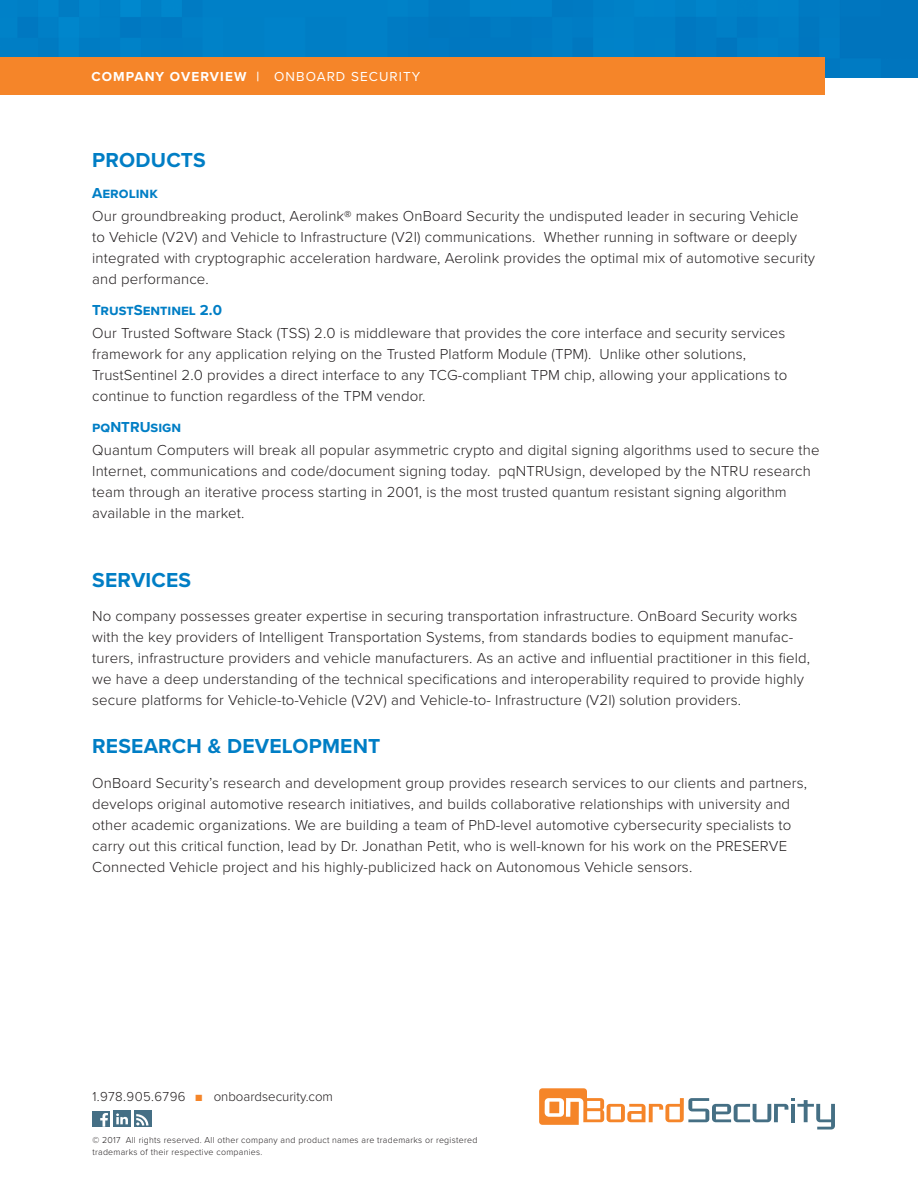
<style>
.page{position:relative;width:918px;height:1188px;background:#fff}
.page>*{position:absolute;margin:0;border:0;box-sizing:border-box;transform-origin:0 0}
.t1{font:700 21px "Proxima Nova";letter-spacing:.01em;color:#007ec5}
.t2{font:300 15px/21px "Proxima Nova";letter-spacing:.01em;color:#231f20}
.t3{font:700 15px "Proxima Nova";color:#007ec5}
.t4{font:300 13.5px "Proxima Nova";color:#231f20}
.t5{font:700 13.5px "Proxima Nova";letter-spacing:.08em;color:#fff}
.t6{font:300 9px/12px "Proxima Nova";letter-spacing:.03em;color:#231f20}
.s1{font-weight:600}
.s2{font-weight:400}
.s3{color:#f58529}
</style>
<div class="page">
<img style="left:0;top:0;width:918px;height:78px">
<div style="left:0;top:57px;width:825px;height:37px;background:#f58529"></div>
<div style="left:134px;top:1111px;width:18px;height:16px;background:#456f85"></div>
<svg style="left:136px;top:1114px;width:12px;height:11px"></svg>
<div style="left:92px;top:1111px;width:18px;height:16px;background:#456f85"></div>
<svg style="left:100px;top:1113px;width:8px;height:14px"></svg>
<div style="left:113px;top:1111px;width:18px;height:16px;background:#456f85"></div>
<svg style="left:116px;top:1113px;width:12px;height:11px"></svg>
<svg style="left:539px;top:1088px;width:296px;height:41px"></svg>
<p class="t5" style="left:92px;top:67px;width:330px">COMPANY OVERVIEW <span class="s1">|</span> <span class="s2">ONBOARD SECURITY</span></p>
<h1 class="t1" style="left:92px;top:144px;width:115px">PRODUCTS</h1>
<p class="t3" style="left:92px;top:182px;width:67px">Aerolink</p>
<p class="t2" style="left:92px;top:204px;width:724px">Our groundbreaking product, Aerolink® makes OnBoard Security the undisputed leader in securing Vehicle to Vehicle (V2V) and Vehicle to Infrastructure (V2I) communications. Whether running in software or deeply integrated with cryptographic acceleration hardware, Aerolink provides the optimal mix of automotive security and performance.</p>
<p class="t3" style="left:92px;top:299px;width:131px">TrustSentinel 2.0</p>
<p class="t2" style="left:92px;top:321px;width:697px">Our Trusted Software Stack (TSS) 2.0 is middleware that provides the core interface and security services framework for any application relying on the Trusted Platform Module (TPM). Unlike other solutions, TrustSentinel 2.0 provides a direct interface to any TCG-compliant TPM chip, allowing your applications to continue to function regardless of the TPM vendor.</p>
<p class="t3" style="left:92px;top:416px;width:90px">pqNTRUsign</p>
<p class="t2" style="left:92px;top:438px;width:729px">Quantum Computers will break all popular asymmetric crypto and digital signing algorithms used to secure the Internet, communications and code/document signing today. pqNTRUsign, developed by the NTRU research team through an iterative process starting in 2001, is the most trusted quantum resistant signing algorithm available in the market.</p>
<h1 class="t1" style="left:92px;top:564px;width:100px">SERVICES</h1>
<p class="t2" style="left:92px;top:605px;width:719px">No company possesses greater expertise in securing transportation infrastructure. OnBoard Security works with the key providers of Intelligent Transportation Systems, from standards bodies to equipment manufac&shy;turers, infrastructure providers and vehicle manufacturers. As an active and influential practitioner in this field, we have a deep understanding of the technical specifications and interoperability required to provide highly secure platforms for Vehicle-to-Vehicle (V2V) and Vehicle-to- Infrastructure (V2I) solution providers.</p>
<h1 class="t1" style="left:92px;top:730px;width:290px">RESEARCH &amp; DEVELOPMENT</h1>
<p class="t2" style="left:92px;top:771px;width:716px">OnBoard Security’s research and development group provides research services to our clients and partners, develops original automotive research initiatives, and builds collaborative relationships with university and other academic organizations. We are building a team of PhD-level automotive cybersecurity specialists to carry out this critical function, lead by Dr. Jonathan Petit, who is well-known for his work on the PRESERVE Connected Vehicle project and his highly-publicized hack on Autonomous Vehicle sensors.</p>
<p class="t4" style="left:92px;top:1087px;width:242px">1.978.905.6796 <span class="s3">■</span> onboardsecurity.com</p>
<p class="t6" style="left:92px;top:1133px;width:387px">© 2017 All rights reserved. All other company and product names are trademarks or registered trademarks of their respective companies.</p>
</div>
